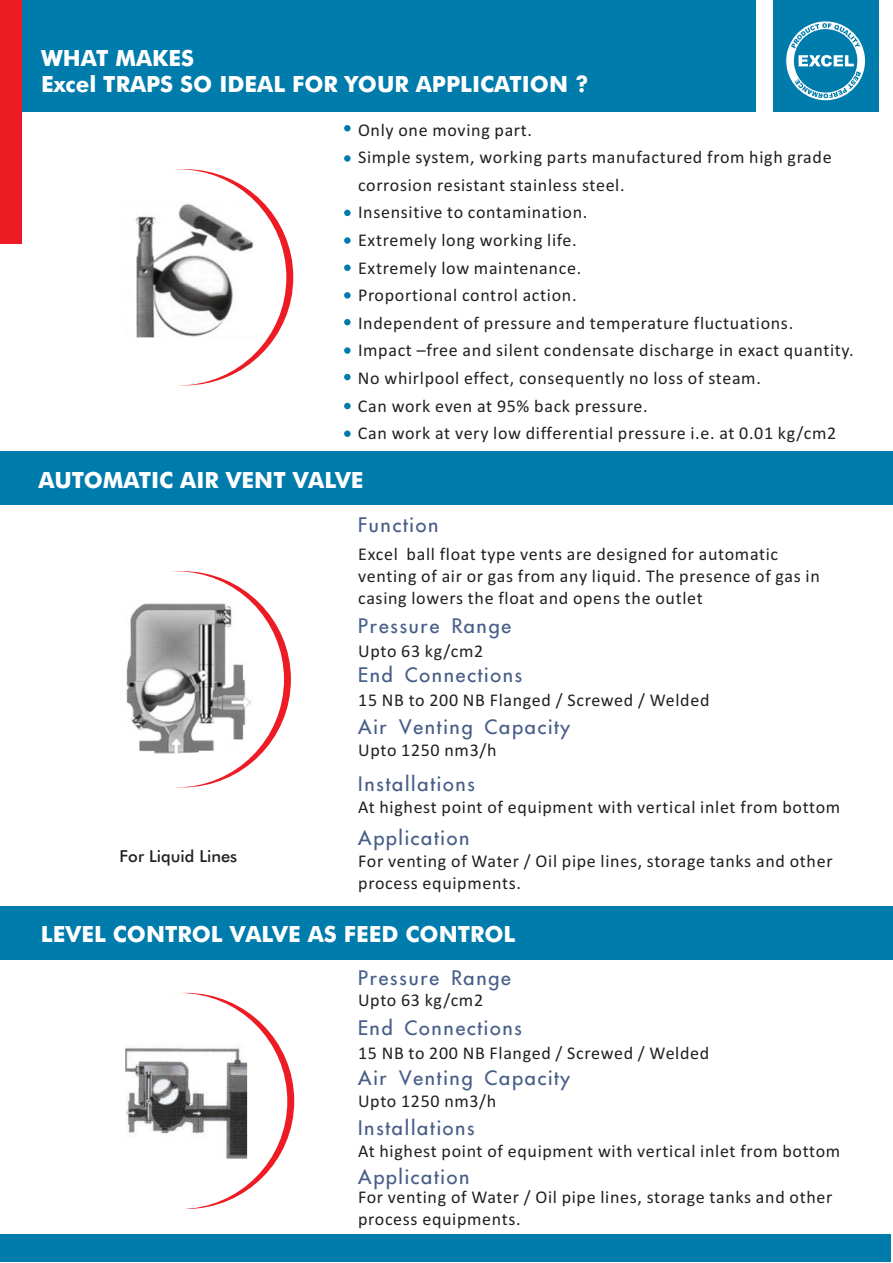
<style>
.page{position:relative;width:893px;height:1263px;background:#fff}
.page>*{position:absolute;margin:0;border:0;box-sizing:border-box;transform-origin:0 0}
.t1{font:700 22.35px/26.8px "Futura BT";color:#fff}
.t2{font:21px "Intrepid";letter-spacing:.085em;color:#485e88}
.t3{font:18px/27.6px "Calibri";letter-spacing:.035em;color:#231f20}
.t4{font:500 16.5px "Futura BT";color:#231f20}
</style>
<div class="page">
<div style="left:0;top:0;width:755px;height:111px;background:#007cac"></div>
<div style="left:773px;top:0;width:105px;height:111px;background:#007cac"></div>
<svg style="left:786px;top:21px;width:79px;height:80px"></svg>
<svg style="left:77px;top:169px;width:216px;height:216px;background:#ee2e35"></svg>
<div style="left:70px;top:169px;width:216px;height:216px;background:#fff;border-radius:50%"></div>
<div style="left:0;top:451px;width:893px;height:54px;background:#007cac"></div>
<div style="left:0;top:906px;width:893px;height:54px;background:#007cac"></div>
<div style="left:0;top:1234px;width:890px;height:27px;background:#007cac"></div>
<div style="left:0;top:0;width:22px;height:244px;background:#ed1c24"></div>
<img style="left:125px;top:201px;width:133px;height:136px">
<div style="left:344px;top:125px;width:7px;height:6px;background:#007cac;border-radius:50%"></div>
<div style="left:344px;top:155px;width:7px;height:7px;background:#007cac;border-radius:50%"></div>
<div style="left:344px;top:210px;width:7px;height:6px;background:#007cac;border-radius:50%"></div>
<div style="left:344px;top:237px;width:7px;height:7px;background:#007cac;border-radius:50%"></div>
<div style="left:344px;top:264px;width:7px;height:7px;background:#007cac;border-radius:50%"></div>
<div style="left:344px;top:292px;width:7px;height:7px;background:#007cac;border-radius:50%"></div>
<div style="left:344px;top:319px;width:7px;height:6px;background:#007cac;border-radius:50%"></div>
<div style="left:344px;top:347px;width:7px;height:7px;background:#007cac;border-radius:50%"></div>
<div style="left:344px;top:374px;width:7px;height:6px;background:#007cac;border-radius:50%"></div>
<div style="left:344px;top:403px;width:7px;height:6px;background:#007cac;border-radius:50%"></div>
<div style="left:344px;top:430px;width:7px;height:7px;background:#007cac;border-radius:50%"></div>
<svg style="left:75px;top:571px;width:216px;height:216px"></svg>
<div style="left:68px;top:571px;width:216px;height:216px;background:#fff;border-radius:50%"></div>
<svg style="left:78px;top:993px;width:216px;height:216px;background:#ee2a32"></svg>
<div style="left:71px;top:993px;width:216px;height:216px;background:#fff;border-radius:50%"></div>
<img style="left:125px;top:1046px;width:122px;height:113px">
<img style="left:126px;top:599px;width:129px;height:159px">
<p class="t1" style="left:41px;top:46px;width:549px">WHAT MAKES<br>Excel TRAPS SO IDEAL FOR YOUR APPLICATION ?</p>
<p class="t3" style="left:358px;top:117px;width:497px">Only one moving part.<br>Simple system, working parts manufactured from high grade corrosion resistant stainless steel.<br>Insensitive to contamination.<br>Extremely long working life.<br>Extremely low maintenance.<br>Proportional control action.<br>Independent of pressure and temperature fluctuations.<br>Impact –free and silent condensate discharge in exact quantity.<br>No whirlpool effect, consequently no loss of steam.<br>Can work even at 95% back pressure.<br>Can work at very low differential pressure i.e. at 0.01 kg/cm2</p>
<p class="t1" style="left:39px;top:468px;width:326px">AUTOMATIC AIR VENT VALVE</p>
<p class="t4" style="left:120px;top:850px;width:119px">For Liquid Lines</p>
<p class="t2" style="left:358px;top:513px;width:82px">Function</p>
<p class="t3" style="left:358px;top:544px;width:463px;line-height:21.9px">Excel ball float type vents are designed for automatic venting of air or gas from any liquid. The presence of gas in casing lowers the float and opens the outlet</p>
<p class="t3" style="left:358px;top:639px;width:127px">Upto 63 kg/cm2</p>
<p class="t3" style="left:358px;top:688px;width:353px">15 NB to 200 NB Flanged / Screwed / Welded</p>
<p class="t3" style="left:358px;top:737px;width:140px">Upto 1250 nm3/h</p>
<p class="t2" style="left:358px;top:614px;width:154px">Pressure Range</p>
<p class="t2" style="left:358px;top:663px;width:166px">End Connections</p>
<p class="t2" style="left:358px;top:714px;width:213px">Air Venting Capacity</p>
<p class="t2" style="left:358px;top:772px;width:118px">Installations</p>
<p class="t2" style="left:358px;top:826px;width:113px">Application</p>
<p class="t3" style="left:358px;top:794px;width:484px">At highest point of equipment with vertical inlet from bottom</p>
<p class="t3" style="left:358px;top:852px;width:476px;line-height:21.9px">For venting of Water / Oil pipe lines, storage tanks and other process equipments.</p>
<p class="t1" style="left:41px;top:923px;width:476px">LEVEL CONTROL VALVE AS FEED CONTROL</p>
<p class="t2" style="left:358px;top:966px;width:154px">Pressure Range</p>
<p class="t2" style="left:358px;top:1016px;width:166px">End Connections</p>
<p class="t2" style="left:358px;top:1066px;width:213px">Air Venting Capacity</p>
<p class="t2" style="left:358px;top:1116px;width:118px">Installations</p>
<p class="t2" style="left:358px;top:1165px;width:113px">Application</p>
<p class="t3" style="left:358px;top:988px;width:127px">Upto 63 kg/cm2</p>
<p class="t3" style="left:358px;top:1040px;width:353px">15 NB to 200 NB Flanged / Screwed / Welded</p>
<p class="t3" style="left:358px;top:1089px;width:140px">Upto 1250 nm3/h</p>
<p class="t3" style="left:358px;top:1139px;width:484px">At highest point of equipment with vertical inlet from bottom</p>
<p class="t3" style="left:358px;top:1187px;width:476px;line-height:21.9px">For venting of Water / Oil pipe lines, storage tanks and other process equipments.</p>
</div>
